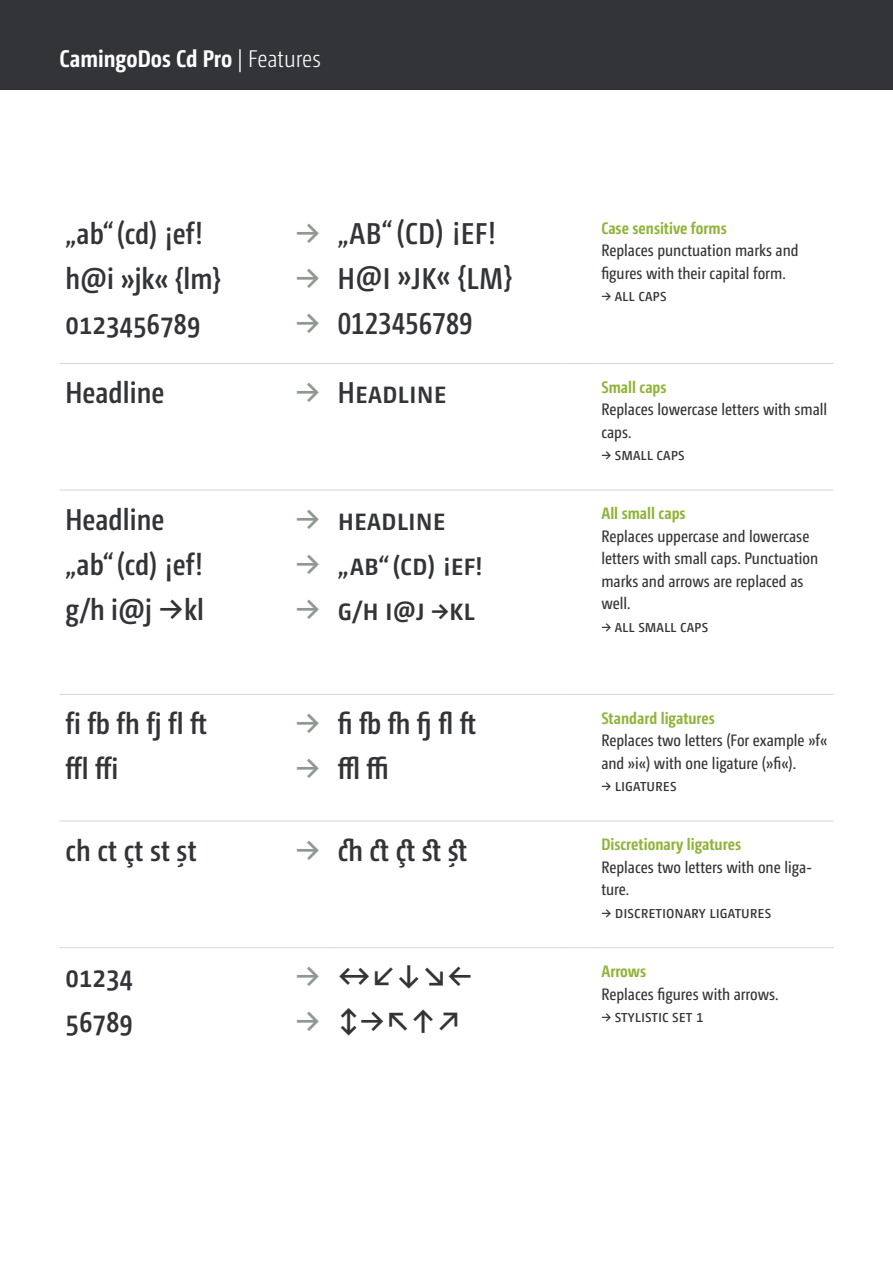
<style>
.page{position:relative;width:893px;height:1263px;background:#fff}
.page>*{position:absolute;margin:0;border:0;box-sizing:border-box;transform-origin:0 0}
.t1{font:600 30px "Camingo Dos Pro Cd";color:#323437}
.t2{font:600 30px "Camingo Dos Pro Cd";color:#909892}
.t3{font:700 24px "Camingo Dos Pro Cd";color:#fff}
.t4{font:16.5px/22.5px "Camingo Dos Pro Cd";color:#323437}
.t5{font:700 16.5px "Camingo Dos Pro Cd";color:#90b439}
.s1{font-weight:300}
</style>
<div class="page">
<div style="left:0;top:0;width:893px;height:89px;background:#323437"></div>
<hr style="left:60px;top:363px;width:229px;height:1px;background:#d5d7cc">
<hr style="left:289px;top:363px;width:43px;height:1px;background:#d5d7cc">
<hr style="left:332px;top:363px;width:234px;height:1px;background:#d5d7cc">
<svg style="left:566px;top:363px;width:29px;height:1px"></svg>
<hr style="left:595px;top:363px;width:238px;height:1px;background:#d5d7cc">
<hr style="left:60px;top:490px;width:229px;height:1px;background:#d5d7cc">
<hr style="left:289px;top:490px;width:43px;height:1px;background:#d5d7cc">
<hr style="left:332px;top:490px;width:234px;height:1px;background:#d5d7cc">
<svg style="left:566px;top:490px;width:29px;height:1px"></svg>
<hr style="left:595px;top:490px;width:238px;height:1px;background:#d5d7cc">
<hr style="left:60px;top:694px;width:229px;height:1px;background:#d5d7cc">
<hr style="left:289px;top:694px;width:43px;height:1px;background:#d5d7cc">
<hr style="left:332px;top:694px;width:234px;height:1px;background:#d5d7cc">
<svg style="left:566px;top:694px;width:29px;height:1px"></svg>
<hr style="left:595px;top:694px;width:238px;height:1px;background:#d5d7cc">
<hr style="left:60px;top:821px;width:229px;height:1px;background:#d5d7cc">
<hr style="left:289px;top:821px;width:43px;height:1px;background:#d5d7cc">
<hr style="left:332px;top:821px;width:234px;height:1px;background:#d5d7cc">
<svg style="left:566px;top:821px;width:29px;height:1px"></svg>
<hr style="left:595px;top:821px;width:238px;height:1px;background:#d5d7cc">
<hr style="left:60px;top:947px;width:229px;height:1px;background:#d5d7cc">
<hr style="left:289px;top:947px;width:43px;height:1px;background:#d5d7cc">
<hr style="left:332px;top:947px;width:234px;height:1px;background:#d5d7cc">
<svg style="left:566px;top:947px;width:29px;height:1px"></svg>
<hr style="left:595px;top:947px;width:238px;height:1px;background:#d5d7cc">
<p class="t3" style="left:60px;top:44px;width:263px">CamingoDos Cd Pro <span class="s1">| Features</span></p>
<p class="t1" style="left:66px;top:215px;width:139px">„ab“ (cd) ¡ef!</p>
<p class="t1" style="left:66px;top:260px;width:157px">h@i »jk« {lm}</p>
<p class="t1" style="left:66px;top:305px;width:136px">0123456789</p>
<p class="t2" style="left:295px;top:215px;width:27px">6</p>
<p class="t2" style="left:295px;top:260px;width:27px">6</p>
<p class="t2" style="left:295px;top:305px;width:27px">6</p>
<p class="t1" style="left:338px;top:215px;width:160px">„ab“ (cd) ¡ef!</p>
<p class="t1" style="left:338px;top:260px;width:176px">h@i »jk« {lm}</p>
<p class="t1" style="left:338px;top:305px;width:137px">0123456789</p>
<p class="t5" style="left:601px;top:218px;width:127px">Case sensitive forms</p>
<p class="t4" style="left:601px;top:239px;width:199px">Replaces punctuation marks and figures with their capital form.</p>
<p class="t4" style="left:601px;top:284px;width:67px">6 All Caps</p>
<p class="t1" style="left:66px;top:375px;width:100px">Headline</p>
<p class="t2" style="left:295px;top:375px;width:27px">6</p>
<p class="t1" style="left:338px;top:375px;width:110px">Headline</p>
<p class="t5" style="left:601px;top:377px;width:67px">Small caps</p>
<p class="t4" style="left:601px;top:398px;width:227px">Replaces lowercase letters with small caps.</p>
<p class="t4" style="left:601px;top:443px;width:85px">6 Small Caps</p>
<p class="t1" style="left:66px;top:501px;width:100px">Headline</p>
<p class="t1" style="left:66px;top:546px;width:139px">„ab“ (cd) ¡ef!</p>
<p class="t1" style="left:66px;top:591px;width:140px">g/h i@j 6kl</p>
<p class="t1" style="left:66px;top:705px;width:143px">fi fb fh fj fl ft</p>
<p class="t1" style="left:66px;top:750px;width:54px">ffl ffi</p>
<p class="t2" style="left:295px;top:501px;width:27px">6</p>
<p class="t2" style="left:295px;top:546px;width:27px">6</p>
<p class="t2" style="left:295px;top:591px;width:27px">6</p>
<p class="t1" style="left:338px;top:501px;width:110px">Headline</p>
<p class="t1" style="left:338px;top:546px;width:147px">„ab“ (cd) ¡ef!</p>
<p class="t1" style="left:338px;top:591px;width:136px">g/h i@j 6kl</p>
<p class="t2" style="left:295px;top:705px;width:27px">6</p>
<p class="t2" style="left:295px;top:750px;width:27px">6</p>
<p class="t1" style="left:338px;top:705px;width:140px">fi fb fh fj fl ft</p>
<p class="t1" style="left:338px;top:750px;width:53px">ffl ffi</p>
<p class="t5" style="left:601px;top:504px;width:86px">All small caps</p>
<p class="t4" style="left:601px;top:525px;width:218px">Replaces uppercase and lowercase letters with small caps. Punctuation marks and arrows are replaced as well.</p>
<p class="t4" style="left:601px;top:615px;width:108px">6 All Small Caps</p>
<p class="t5" style="left:601px;top:708px;width:115px">Standard ligatures</p>
<p class="t4" style="left:601px;top:729px;width:228px">Replaces two letters (For example »f« and »i«) with one ligature (»fi«).</p>
<p class="t4" style="left:601px;top:774px;width:77px">6 Ligatures</p>
<p class="t1" style="left:66px;top:832px;width:133px">ch ct çt st șt</p>
<p class="t2" style="left:295px;top:832px;width:27px">6</p>
<p class="t1" style="left:338px;top:832px;width:131px">ch ct çt st șt</p>
<p class="t5" style="left:601px;top:835px;width:141px">Discretionary ligatures</p>
<p class="t4" style="left:601px;top:856px;width:213px">Replaces two letters with one liga&shy;ture.</p>
<p class="t4" style="left:601px;top:901px;width:171px">6 Discretionary Ligatures</p>
<p class="t1" style="left:66px;top:959px;width:69px">01234</p>
<p class="t1" style="left:66px;top:1004px;width:69px">56789</p>
<p class="t2" style="left:295px;top:959px;width:27px">6</p>
<p class="t2" style="left:295px;top:1004px;width:27px">6</p>
<p class="t1" style="left:338px;top:959px;width:137px">01234</p>
<p class="t1" style="left:338px;top:1004px;width:125px">56789</p>
<p class="t5" style="left:601px;top:961px;width:46px">Arrows</p>
<p class="t4" style="left:601px;top:982px;width:179px">Replaces figures with arrows.</p>
<p class="t4" style="left:601px;top:1005px;width:104px">6 Stylistic set 1</p>
</div>
